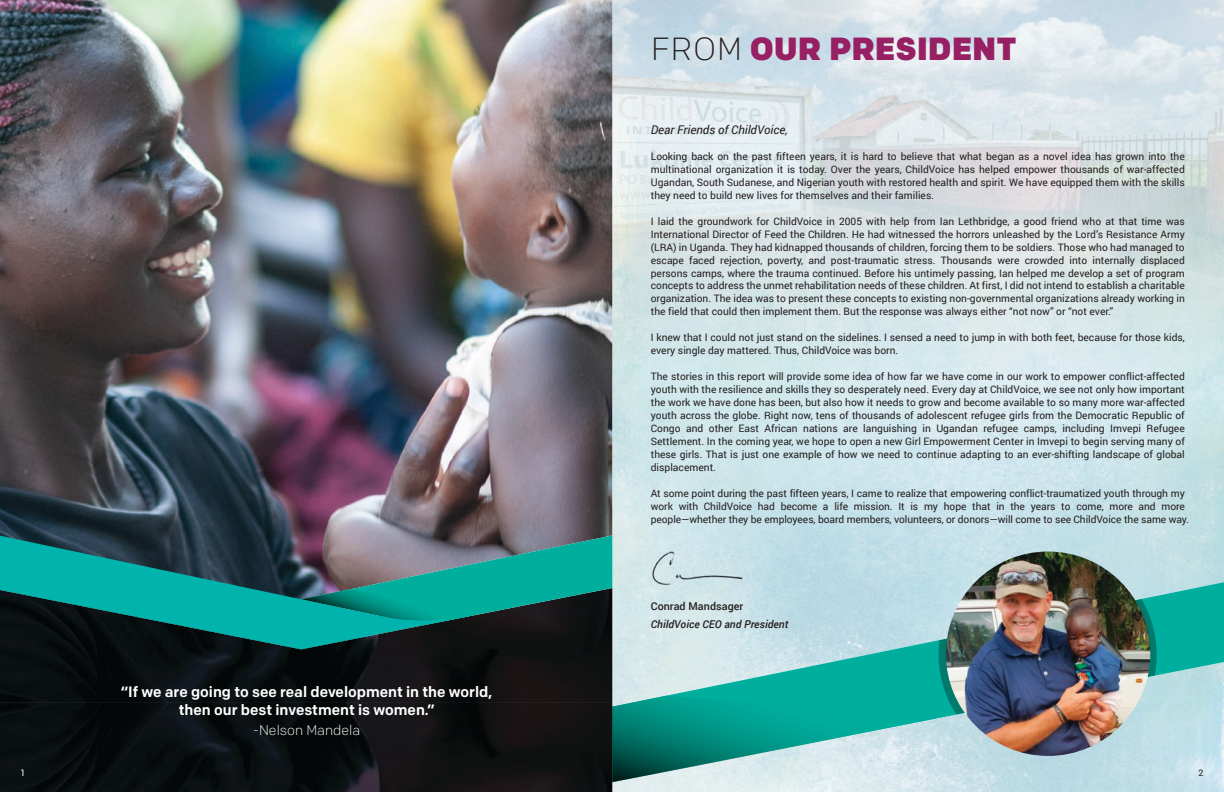
<style>
.page{position:relative;width:1224px;height:792px;background:#fff}
.page>*{position:absolute;margin:0;border:0;box-sizing:border-box;transform-origin:0 0}
.t1{font:900 32px "Colfax";letter-spacing:.02em;color:#962063}
.t2{font:500 15px/18px "Colfax";color:#fff;text-align:center}
.t3{font:300 14px "Colfax";color:#fff}
.t4{font:italic 12px "Roboto";color:#231e1f}
.t5{font:italic 500 10.8px "Roboto";letter-spacing:.005em;color:#231e1f}
.t6{font:500 10.8px "Roboto";letter-spacing:.005em;color:#231e1f}
.t7{font:10.2px/13px "Roboto";letter-spacing:-.005em;color:#231e1f;text-align:justify}
.t8{font:9px "Roboto";color:#fff}
.t9{font:9px "Roboto";color:#231e1f}
.s1{font-weight:300;color:#231e1f}
</style>
<div class="page">
<img style="left:885px;top:783px;width:203px;height:9px">
<img style="left:612px;top:0;width:612px;height:376px">
<svg style="left:1157px;top:582px;width:67px;height:200px;background:#74ccca"></svg>
<img style="left:0;top:0;width:612px;height:535px">
<img style="left:0;top:649px;width:613px;height:143px">
<svg style="left:0;top:534px;width:468px;height:115px;background:#0d6464"></svg>
<svg style="left:301px;top:535px;width:856px;height:248px;background:#609090"></svg>
<img style="left:946px;top:552px;width:204px;height:204px;border-radius:102px">
<h1 class="t1" style="left:651px;top:29px;width:367px"><span class="s1">FROM</span> OUR PRESIDENT</h1>
<p class="t4" style="left:651px;top:121px;width:138px">Dear Friends of ChildVoice,</p>
<p class="t7" style="left:651px;top:149px;width:536px">Looking back on the past fifteen years, it is hard to believe that what began as a novel idea has grown into the multinational organization it is today. Over the years, ChildVoice has helped empower thousands of war-affected Ugandan, South Sudanese, and Nigerian youth with restored health and spirit. We have equipped them with the skills they need to build new lives for themselves and their families.</p>
<p class="t7" style="left:651px;top:214px;width:536px">I laid the groundwork for ChildVoice in 2005 with help from Ian Lethbridge, a good friend who at that time was International Director of Feed the Children. He had witnessed the horrors unleashed by the Lord’s Resistance Army (LRA) in Uganda. They had kidnapped thousands of children, forcing them to be soldiers. Those who had managed to escape faced rejection, poverty, and post-traumatic stress. Thousands were crowded into internally displaced persons camps, where the trauma continued. Before his untimely passing, Ian helped me develop a set of program concepts to address the unmet rehabilitation needs of these children. At first, I did not intend to establish a charitable organization. The idea was to present these concepts to existing non-governmental organizations already working in the field that could then implement them. But the response was always either “not now” or “not ever.”</p>
<p class="t7" style="left:651px;top:331px;width:536px">I knew that I could not just stand on the sidelines. I sensed a need to jump in with both feet, because for those kids, every single day mattered. Thus, ChildVoice was born.</p>
<p class="t7" style="left:651px;top:370px;width:536px">The stories in this report will provide some idea of how far we have come in our work to empower conflict-affected youth with the resilience and skills they so desperately need. Every day at ChildVoice, we see not only how important the work we have done has been, but also how it needs to grow and become available to so many more war-affected youth across the globe. Right now, tens of thousands of adolescent refugee girls from the Democratic Republic of Congo and other East African nations are languishing in Ugandan refugee camps, including Imvepi Refugee Settlement. In the coming year, we hope to open a new Girl Empowerment Center in Imvepi to begin serving many of these girls. That is just one example of how we need to continue adapting to an ever-shifting landscape of global displacement.</p>
<p class="t7" style="left:651px;top:487px;width:540px;text-align:left">At some point during the past fifteen years, I came to realize that empowering conflict-traumatized youth through my work with ChildVoice had become a life mission. It is my hope that in the years to come, more and more people—whether they be employees, board members, volunteers, or donors—will come to see ChildVoice the same way.</p>
<h2 class="t2" style="left:121px;top:683px;width:373px">“If we are going to see real development in the world, then our best investment is women.”</h2>
<h3 class="t3" style="left:253px;top:722px;width:108px">-Nelson Mandela</h3>
<p class="t6" style="left:651px;top:598px;width:94px">Conrad Mandsager</p>
<p class="t5" style="left:651px;top:616px;width:139px">ChildVoice CEO and President</p>
<p class="t8" style="left:21px;top:766px;width:7px">1</p>
<p class="t9" style="left:1198px;top:766px;width:7px">2</p>
</div>
